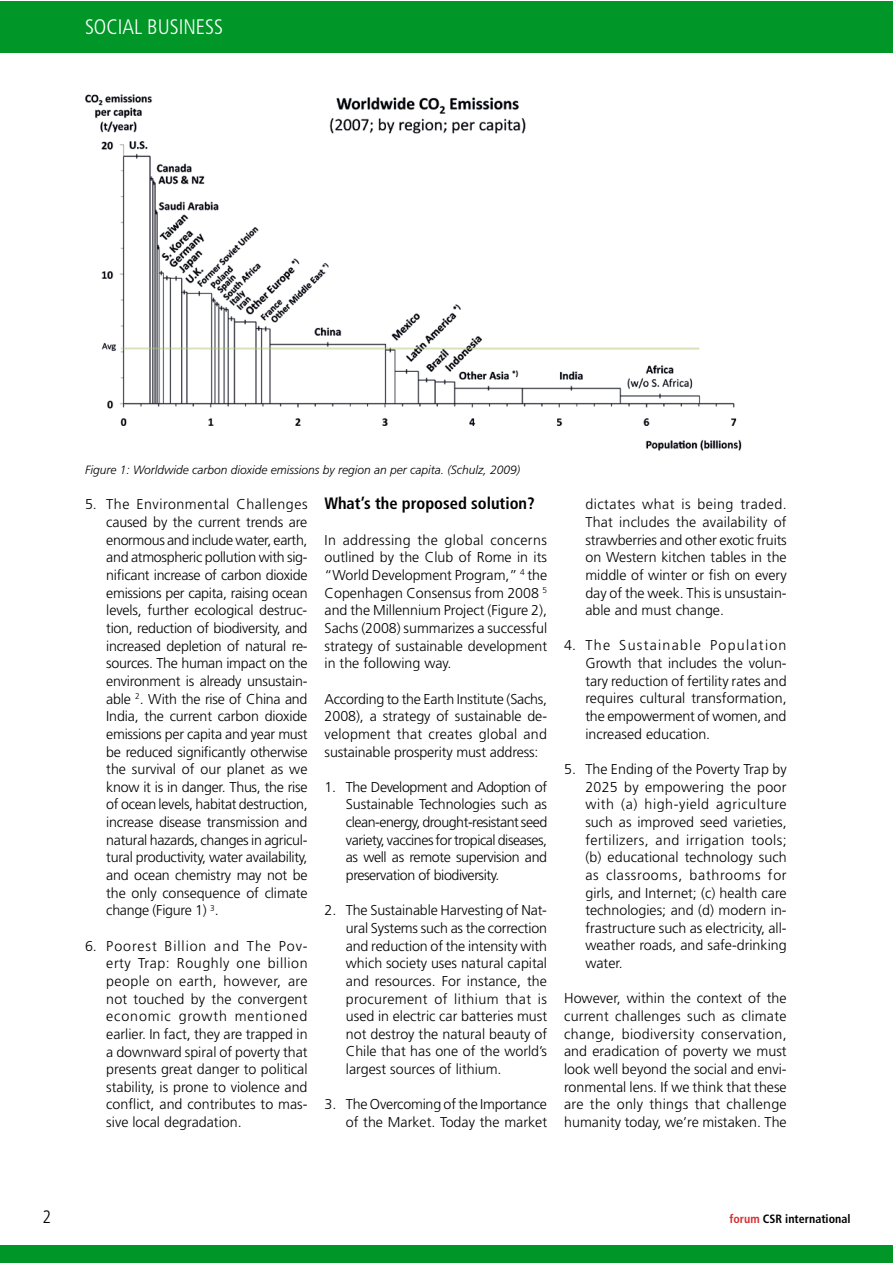
<style>
.page{position:relative;width:893px;height:1263px;background:#fff}
.page>*{position:absolute;margin:0;border:0;box-sizing:border-box;transform-origin:0 0}
.t1{font:300 condensed 21px "Frutiger";color:#fff}
.t2{font:300 condensed 18px "Frutiger";color:#000}
.t3{font:700 condensed 16.5px "Frutiger";color:#000}
.t4{font:300 14.25px/17.7px "Frutiger";color:#000;text-align:justify}
.t5{font:italic 300 12px "Frutiger";color:#000}
.t6{font:700 condensed 12px "Frutiger";color:#000}
.s1{color:#d53032}
</style>
<div class="page">
<div style="left:0;top:1px;width:892px;height:52px;background:#009728"></div>
<div style="left:0;top:1246px;width:892px;height:17px;background:#009728"></div>
<img style="left:85px;top:94px;width:657px;height:357px">
<h1 class="t1" style="left:85px;top:15px;width:140px">SOCIAL BUSINESS</h1>
<p class="t5" style="left:85px;top:463px;width:437px">Figure 1: Worldwide carbon dioxide emissions by region an per capita. (Schulz, 2009)</p>
<p class="t4" style="left:106px;top:496px;width:203px;text-indent:-21px">5. The Environmental Challenges caused by the current trends are enormous and include water, earth, and atmospheric pollution with sig&shy;nificant increase of carbon dioxide emissions per capita, raising ocean levels, further ecological destruc&shy;tion, reduction of biodiversity, and increased depletion of natural re&shy;sources. The human impact on the environment is already unsustain&shy;able <sup>2</sup>. With the rise of China and India, the current carbon dioxide emissions per capita and year must be reduced significantly otherwise the survival of our planet as we know it is in danger. Thus, the rise of ocean levels, habitat destruction, increase disease transmission and natural hazards, changes in agricul&shy;tural productivity, water availability, and ocean chemistry may not be the only consequence of climate change (Figure 1) <sup>3</sup>.</p>
<p class="t4" style="left:106px;top:937px;width:203px;text-indent:-21px">6. Poorest Billion and The Pov&shy;erty Trap: Roughly one billion people on earth, however, are not touched by the convergent economic growth mentioned earlier. In fact, they are trapped in a downward spiral of poverty that presents great danger to political stability, is prone to violence and conflict, and contributes to mas&shy;sive local degradation.</p>
<p class="t3" style="left:325px;top:494px;width:212px">What’s the proposed solution?</p>
<p class="t4" style="left:325px;top:531px;width:224px">In addressing the global concerns outlined by the Club of Rome in its “World Development Program,” <sup>4</sup> the Copenhagen Consensus from 2008 <sup>5 </sup>and the Millennium Project (Figure 2), Sachs (2008) summarizes a successful strategy of sustainable development in the following way.</p>
<p class="t4" style="left:325px;top:690px;width:224px">According to the Earth Institute (Sachs, 2008), a strategy of sustainable de&shy;velopment that creates global and sustainable prosperity must address:</p>
<p class="t4" style="left:346px;top:778px;width:203px;text-indent:-21px">1. The Development and Adoption of Sustainable Technologies such as clean-energy, drought-resistant seed variety, vaccines for tropical diseases, as well as remote supervision and preservation of biodiversity.</p>
<p class="t4" style="left:346px;top:902px;width:203px;text-indent:-21px">2. The Sustainable Harvesting of Nat&shy;ural Systems such as the correction and reduction of the intensity with which society uses natural capital and resources. For instance, the procurement of lithium that is used in electric car batteries must not destroy the natural beauty of Chile that has one of the world’s largest sources of lithium.</p>
<p class="t4" style="left:325px;top:1096px;width:224px;text-align:right">3. The Overcoming of the Importance of the Market. Today the market</p>
<p class="t4" style="left:585px;top:496px;width:203px">dictates what is being traded.<br>That includes the availability of strawberries and other exotic fruits on Western kitchen tables in the middle of winter or fish on every day of the week. This is unsustain&shy;able and must change.</p>
<p class="t4" style="left:585px;top:637px;width:203px;text-indent:-21px">4. The Sustainable Population Growth that includes the volun&shy;tary reduction of fertility rates and requires cultural transformation, the empowerment of women, and increased education.</p>
<p class="t4" style="left:585px;top:760px;width:203px;text-indent:-21px">5. The Ending of the Poverty Trap by 2025 by empowering the poor with (a) high-yield agriculture such as improved seed varieties, fertilizers, and irrigation tools; (b) educational technology such as classrooms, bathrooms for girls, and Internet; (c) health care technologies; and (d) modern in&shy;frastructure such as electricity, all&shy;weather roads, and safe-drinking water.</p>
<p class="t4" style="left:564px;top:990px;width:224px">However, within the context of the current challenges such as climate change, biodiversity conservation, and eradication of poverty we must look well beyond the social and envi&shy;ronmental lens. If we think that these are the only things that challenge humanity today, we’re mistaken. The</p>
<p class="t2" style="left:43px;top:1207px;width:10px">2</p>
<p class="t6" style="left:729px;top:1212px;width:122px"><span class="s1">forum</span> CSR international</p>
</div>
